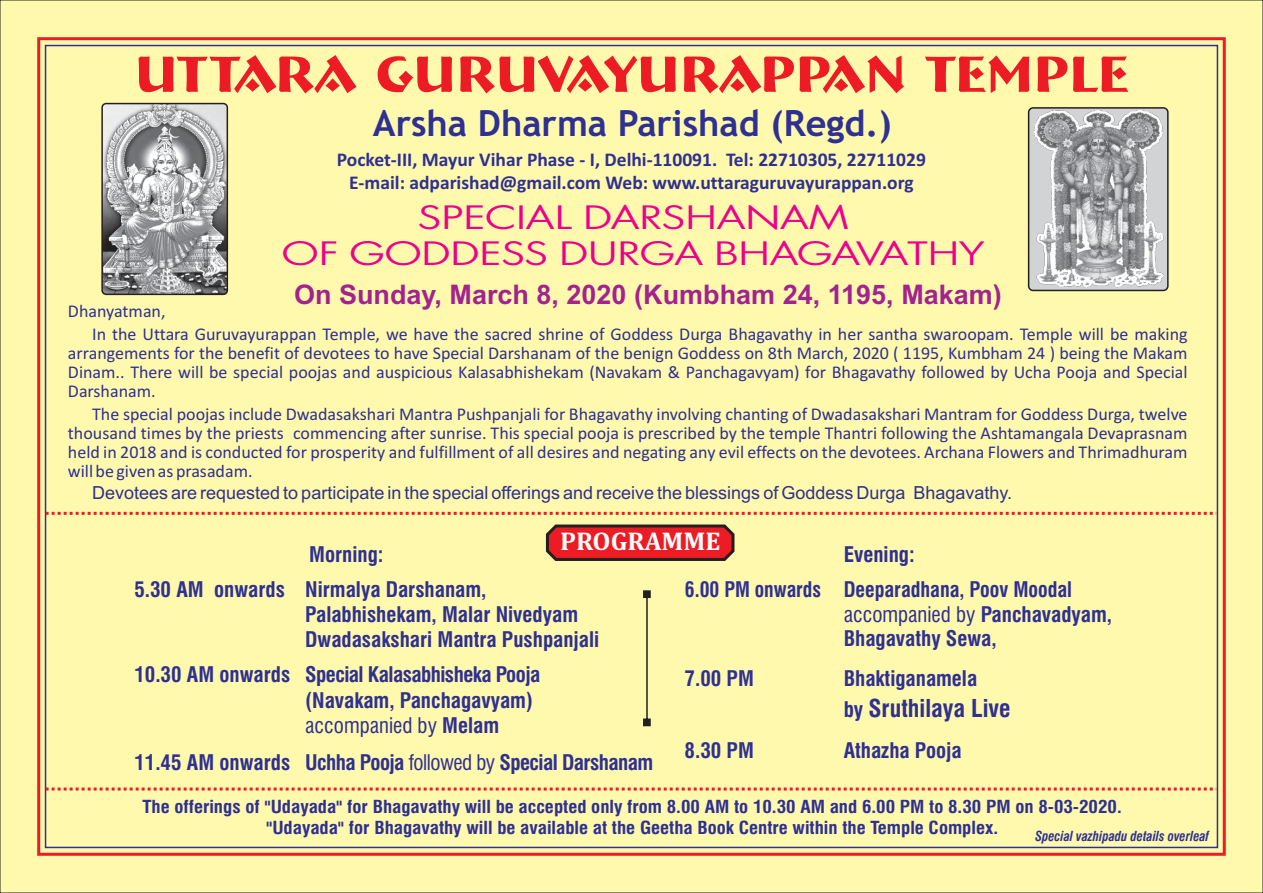
<style>
.page{position:relative;width:1263px;height:893px;background:#fff9ae}
.page>*{position:absolute;margin:0;border:0;box-sizing:border-box;transform-origin:0 0}
.t1{font:700 51.75px "Bremen BT";color:#ed1c24;scale:1.06 1}
.t2{font:700 36px "Trebuchet MS";color:#2e3092}
.t3{font:31.35px/35.8px "Luz Sans";color:#ec008c;text-align:center;scale:1.37 1}
.t4{font:700 27px "Arial";color:#a3238e}
.t5{font:700 25.95px "Cambria";color:#fff}
.t6{font:700 condensed 24px "Swiss 721 BT";color:#2e3092}
.t7{font:700 condensed 21px/25.2px "Swiss 721 BT";color:#2e3092}
.t8{font:700 condensed 21px/25.8px "Swiss 721 BT";letter-spacing:-.025em;color:#2e3092}
.t9{font:700 condensed 21px/24.8px "Swiss 721 BT";color:#2e3092;scale:.94 1}
.t10{font:700 19.5px/23.9px "Calibri";color:#2e3092;text-align:center}
.t11{font:18px/18.9px "Calibri";color:#2e3092;text-align:justify}
.t12{font:18px "Arial";color:#2e3092}
.t13{font:700 condensed 17.55px/21px "Swiss 721 BT";color:#2e3092;text-align:center;scale:1.08 1}
.t14{font:italic 700 condensed 13.5px "Swiss 721 BT";color:#2e3092;scale:.94 1}
.s1{font-weight:400}
.s2{font-size:21px}
</style>
<div class="page">
<svg style="left:544px;top:523px;width:192px;height:39px;background:#cc3331"></svg>
<svg style="left:643px;top:590px;width:8px;height:136px"></svg>
<div style="left:1029px;top:108px;width:139px;height:182px;background:#d1d3d4;border-radius:4px"></div>
<img style="left:1034px;top:111px;width:129px;height:176px">
<div style="left:1028px;top:107px;width:140px;height:184px;border:2px solid #231f20;border-radius:4px"></div>
<img style="left:102px;top:104px;width:125px;height:190px;border-radius:4px">
<div style="left:101px;top:103px;width:127px;height:192px;border:2px solid #231f20;border-radius:4px"></div>
<svg style="left:46px;top:512px;width:1170px;height:3px;background:#f6906c"></svg>
<svg style="left:46px;top:787px;width:1170px;height:3px;background:#f79e75"></svg>
<h1 class="t1" style="left:134px;top:53px;width:939px">UTTARA GURUVAYURAPPAN TEMPLE</h1>
<h2 class="t2" style="left:373px;top:109px;width:520px">Arsha Dharma Parishad (Regd.)</h2>
<p class="t10" style="left:337px;top:149px;width:591px">Pocket-III, Mayur Vihar Phase - I, Delhi-110091. Tel: 22710305, 22711029<br>E-mail: adparishad@gmail.com Web: www.uttaraguruvayurappan.org</p>
<h3 class="t3" style="left:282px;top:203px;width:514px">SPECIAL DARSHANAM<br>OF GODDESS DURGA BHAGAVATHY</h3>
<h3 class="t4" style="left:294px;top:284px;width:709px">On Sunday, March 8, 2020 (Kumbham 24, 1195, Makam)</h3>
<p class="t11" style="left:92px;top:301px;width:1097px;line-height:23.1px;text-indent:-24px">Dhanyatman,<br>In the Uttara Guruvayurappan Temple, we have the sacred shrine of Goddess Durga Bhagavathy in her santha swaroopam. Temple will be making</p>
<p class="t11" style="left:68px;top:345px;width:1121px">arrangements for the benefit of devotees to have Special Darshanam of the benign Goddess on 8th March, 2020 ( 1195, Kumbham 24 ) being the Makam Dinam.. There will be special poojas and auspicious Kalasabhishekam (Navakam &amp; Panchagavyam) for Bhagavathy followed by Ucha Pooja and Special Darshanam.</p>
<p class="t11" style="left:68px;top:406px;width:1121px;text-indent:24px">The special poojas include Dwadasakshari Mantra Pushpanjali for Bhagavathy involving chanting of Dwadasakshari Mantram for Goddess Durga, twelve thousand times by the priests commencing after sunrise. This special pooja is prescribed by the temple Thantri following the Ashtamangala Devaprasnam held in 2018 and is conducted for prosperity and fulfillment of all desires and negating any evil effects on the devotees. Archana Flowers and Thrimadhuram will be given as prasadam.</p>
<p class="t12" style="left:92px;top:486px;width:921px">Devotees are requested to participate in the special offerings and receive the blessings of Goddess Durga Bhagavathy.</p>
<p class="t7" style="left:134px;top:579px;width:152px">5.30 AM onwards</p>
<p class="t7" style="left:134px;top:664px;width:157px">10.30 AM onwards</p>
<p class="t7" style="left:134px;top:751px;width:157px">11.45 AM onwards</p>
<h3 class="t5" style="left:560px;top:530px;width:162px">PROGRAMME</h3>
<p class="t9" style="left:844px;top:579px;width:287px;text-indent:-159px">6.00 PM onwards Deeparadhana, Poov Moodal <span class="s1">accompanied by</span> Panchavadyam,<br>Bhagavathy Sewa,</p>
<p class="t7" style="left:309px;top:544px;width:76px">Morning:</p>
<p class="t7" style="left:844px;top:544px;width:73px">Evening:</p>
<p class="t7" style="left:305px;top:579px;width:295px">Nirmalya Darshanam,<br>Palabhishekam, Malar Nivedyam<br>Dwadasakshari Mantra Pushpanjali</p>
<p class="t8" style="left:305px;top:663px;width:236px">Special Kalasabhisheka Pooja (Navakam, Panchagavyam) <span class="s1">accompanied by</span> Melam</p>
<p class="t8" style="left:305px;top:751px;width:349px">Uchha Pooja <span class="s1">followed by</span> Special Darshanam</p>
<p class="t7" style="left:685px;top:668px;width:71px">7.00 PM</p>
<p class="t7" style="left:844px;top:668px;width:135px">Bhaktiganamela</p>
<h3 class="t6" style="left:844px;top:699px;width:168px"><span class="s2">by</span> Sruthilaya Live</h3>
<p class="t7" style="left:685px;top:740px;width:71px">8.30 PM</p>
<p class="t7" style="left:844px;top:740px;width:119px">Athazha Pooja</p>
<p class="t13" style="left:142px;top:797px;width:908px">The offerings of "Udayada" for Bhagavathy will be accepted only from 8.00 AM to 10.30 AM and 6.00 PM to 8.30 PM on 8-03-2020. "Udayada" for Bhagavathy will be available at the Geetha Book Centre within the Temple Complex.</p>
<p class="t14" style="left:1035px;top:831px;width:187px">Special vazhipadu details overleaf</p>
</div>
